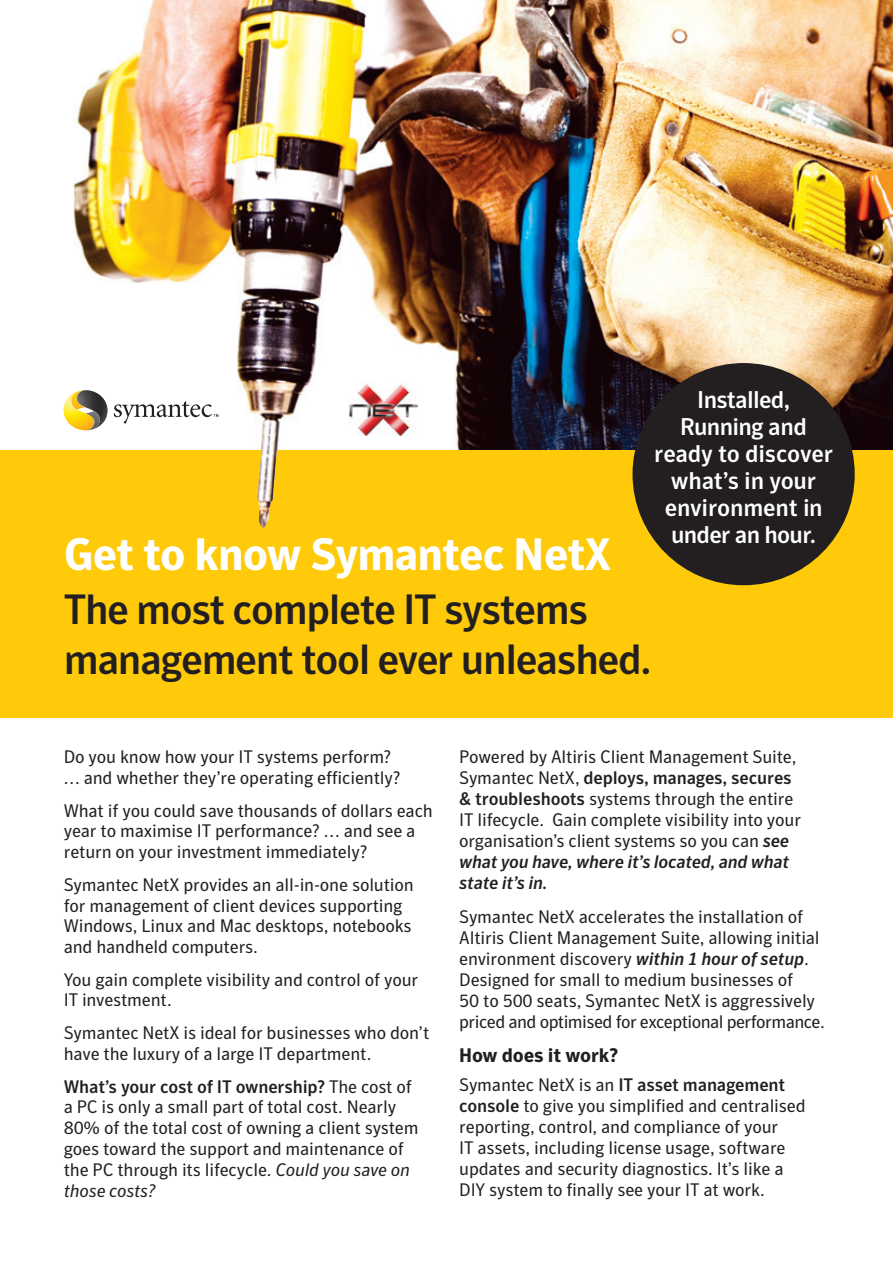
<style>
.page{position:relative;width:893px;height:1263px;background:#fff}
.page>*{position:absolute;margin:0;border:0;box-sizing:border-box;transform-origin:0 0}
.t1{font:700 45px "Symantec Sans";letter-spacing:-.02em;color:#fff}
.t2{font:500 42px/49.5px "Symantec Sans";letter-spacing:-.035em;color:#231f20}
.t3{font:500 24px/27px "Symantec Sans";letter-spacing:-.015em;color:#fff;text-align:center}
.t4{font:700 19.5px "Symantec Sans";letter-spacing:-.01em;color:#231f20}
.t5{font:18px/21px "Symantec Sans";letter-spacing:-.01em;color:#231f20}
.s1{font-weight:500}
.s2{font-style:italic}
.s3{font-weight:500;font-style:italic}
</style>
<div class="page">
<div style="left:0;top:450px;width:893px;height:268px;background:#feca0a"></div>
<img style="left:73px;top:0;width:820px;height:528px">
<img style="left:63px;top:395px;width:14px;height:35px">
<img style="left:77px;top:390px;width:31px;height:40px">
<img style="left:86px;top:411px;width:14px;height:19px">
<img style="left:71px;top:390px;width:14px;height:20px">
<svg style="left:114px;top:401px;width:104px;height:23px"></svg>
<img style="left:347px;top:383px;width:72px;height:53px">
<div style="left:632px;top:363px;width:223px;height:222px;background:#231f20;border-radius:50%"></div>
<p class="t3" style="left:654px;top:386px;width:180px">Installed,<br>Running and ready to discover what’s in your environment in under an hour.</p>
<p class="t1" style="left:64px;top:530px;width:549px">Get to know Symantec NetX</p>
<p class="t2" style="left:64px;top:585px;width:589px">The most complete IT systems management tool ever unleashed.</p>
<p class="t5" style="left:64px;top:746px;width:338px">Do you know how your IT systems perform? … and whether they’re operating efficiently?</p>
<p class="t5" style="left:64px;top:800px;width:371px">What if you could save thousands of dollars each year to maximise IT performance? … and see a return on your investment immediately?</p>
<p class="t5" style="left:64px;top:874px;width:352px">Symantec NetX provides an all-in-one solution for management of client devices supporting Windows, Linux and Mac desktops, notebooks and handheld computers.</p>
<p class="t5" style="left:64px;top:969px;width:356px">You gain complete visibility and control of your<br>IT investment.</p>
<p class="t5" style="left:64px;top:1023px;width:367px">Symantec NetX is ideal for businesses who don’t have the luxury of a large IT department.</p>
<p class="t5" style="left:64px;top:1076px;width:356px"><span class="s1">What’s your cost of IT ownership?</span> The cost of a PC is only a small part of total cost. Nearly 80% of the total cost of owning a client system goes toward the support and maintenance of the PC through its lifecycle. <span class="s2">Could you save on those costs?</span></p>
<p class="t5" style="left:459px;top:746px;width:343px">Powered by Altiris Client Management Suite, Symantec NetX, <span class="s1">deploys, manages, secures &amp; troubleshoots</span> systems through the entire IT lifecycle. Gain complete visibility into your organisation’s client systems so you can <span class="s3">see what you have, where it’s located, and what state it’s in.</span></p>
<p class="t5" style="left:459px;top:906px;width:367px">Symantec NetX accelerates the installation of Altiris Client Management Suite, allowing initial environment discovery <span class="s3">within 1 hour of setup</span>.<br>Designed for small to medium businesses of<br>50 to 500 seats, Symantec NetX is aggressively priced and optimised for exceptional performance.</p>
<p class="t4" style="left:459px;top:1044px;width:161px">How does it work?</p>
<p class="t5" style="left:459px;top:1074px;width:348px">Symantec NetX is an <span class="s1">IT asset management console</span> to give you simplified and centralised reporting, control, and compliance of your<br>IT assets, including license usage, software updates and security diagnostics. It’s like a DIY system to finally see your IT at work.</p>
</div>
